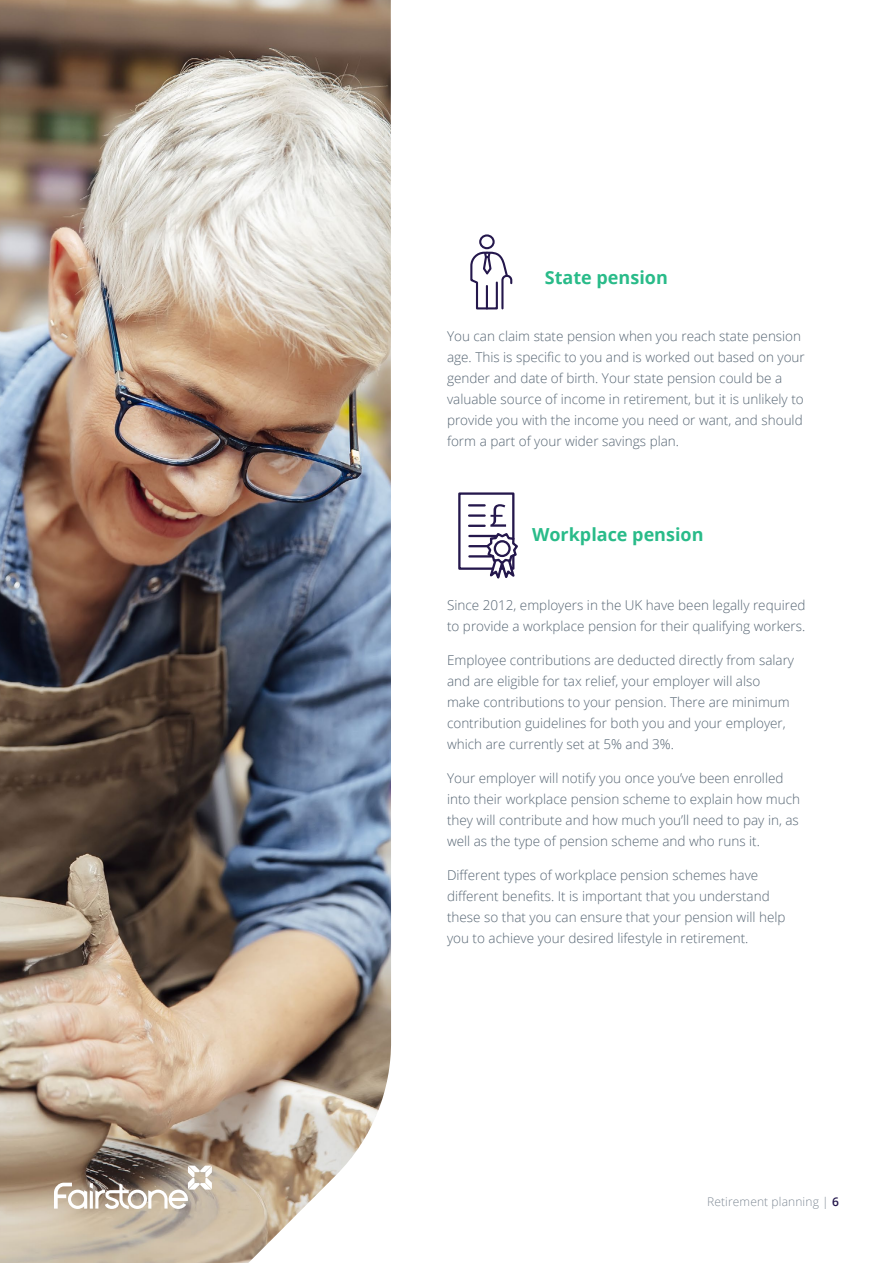
<style>
.page{position:relative;width:893px;height:1263px;background:#fff}
.page>*{position:absolute;margin:0;border:0;box-sizing:border-box;transform-origin:0 0}
.t1{font:700 18px "Open Sans";color:#29bb89}
.t2{font:300 13.5px/21px "Open Sans";color:#566573}
.t3{font:300 12px "Open Sans";letter-spacing:.01em;color:#818b96}
.s1{font-weight:600;color:#24174c}
</style>
<div class="page">
<img style="left:0;top:0;width:391px;height:1263px">
<svg style="left:54px;top:1165px;width:158px;height:44px"></svg>
<div style="left:479px;top:234px;width:16px;height:15px;border:2px solid #24174c;border-radius:50%"></div>
<svg style="left:470px;top:251px;width:43px;height:59px"></svg>
<svg style="left:458px;top:492px;width:60px;height:87px"></svg>
<div style="left:494px;top:540px;width:17px;height:17px;border:2px solid #24174c;border-radius:50%"></div>
<h1 class="t1" style="left:545px;top:265px;width:124px">State pension</h1>
<p class="t2" style="left:447px;top:325px;width:359px">You can claim state pension when you reach state pension age. This is specific to you and is worked out based on your gender and date of birth. Your state pension could be a valuable source of income in retirement, but it is unlikely to provide you with the income you need or want, and should form a part of your wider savings plan.</p>
<h1 class="t1" style="left:532px;top:522px;width:173px">Workplace pension</h1>
<p class="t2" style="left:447px;top:594px;width:360px">Since 2012, employers in the UK have been legally required to provide a workplace pension for their qualifying workers.</p>
<p class="t2" style="left:447px;top:649px;width:349px">Employee contributions are deducted directly from salary and are eligible for tax relief, your employer will also make contributions to your pension. There are minimum contribution guidelines for both you and your employer, which are currently set at 5% and 3%.</p>
<p class="t2" style="left:447px;top:767px;width:355px">Your employer will notify you once you’ve been enrolled into their workplace pension scheme to explain how much they will contribute and how much you’ll need to pay in, as well as the type of pension scheme and who runs it.</p>
<p class="t2" style="left:447px;top:864px;width:340px">Different types of workplace pension schemes have different benefits. It is important that you understand these so that you can ensure that your pension will help you to achieve your desired lifestyle in retirement.</p>
<p class="t3" style="left:707px;top:1194px;width:133px">Retirement planning | <span class="s1">6</span></p>
</div>
